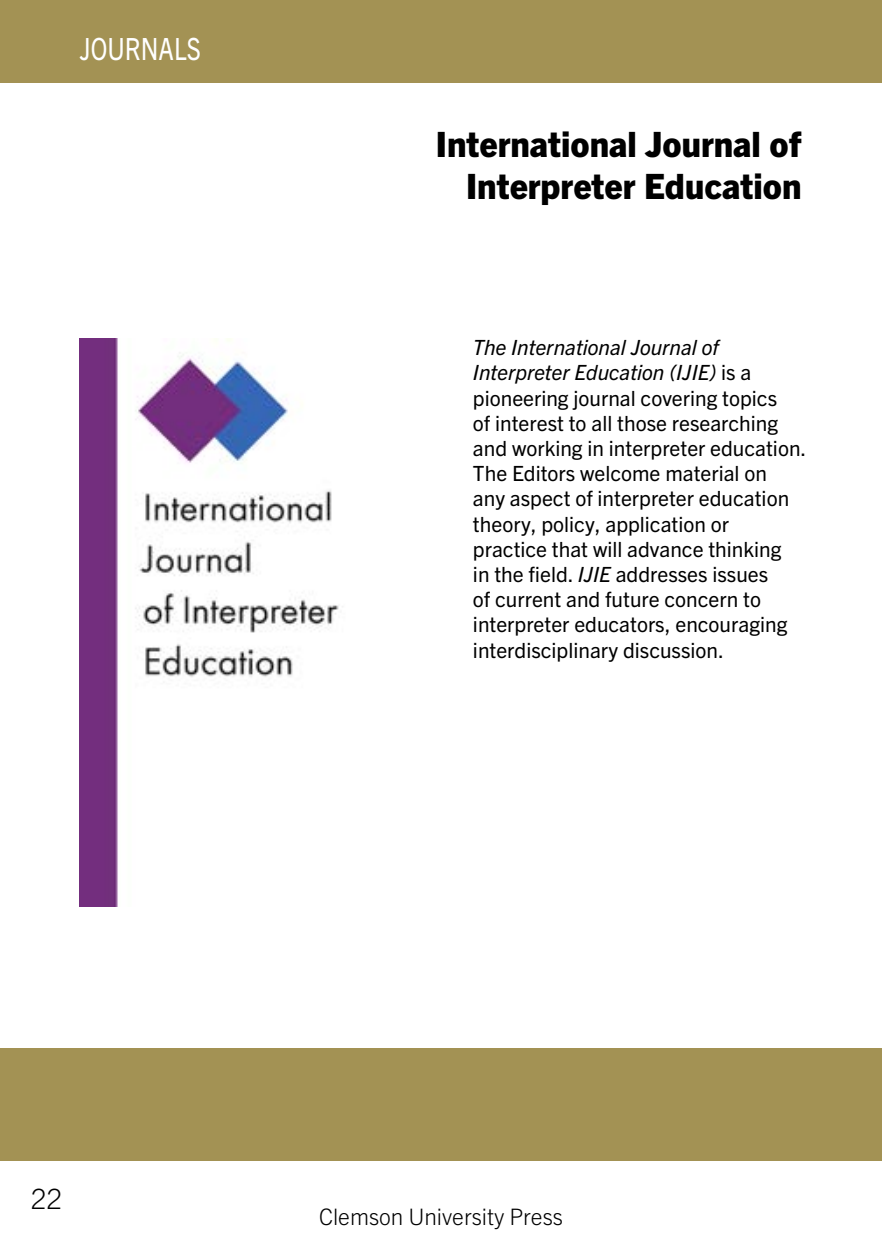
<style>
.page{position:relative;width:882px;height:1260px;background:#fff}
.page>*{position:absolute;margin:0;border:0;box-sizing:border-box;transform-origin:0 0}
.t1{font:800 35px/42px "Trade Gothic Next LT Pro";color:#000;text-align:right}
.t2{font:30.62px "Trade Gothic Next LT Pro";color:#fff;scale:.8 1}
.t3{font:300 28px "Trade Gothic Next LT Pro";color:#000}
.t4{font:300 22.75px "Trade Gothic Next LT Pro";color:#000}
.t5{font:21px/25.2px "Trade Gothic Next LT Pro";color:#000}
.s1{font-style:italic}
</style>
<div class="page">
<div style="left:0;top:0;width:882px;height:82px;background:#a39254"></div>
<div style="left:0;top:1048px;width:882px;height:113px;background:#a39254"></div>
<img style="left:80px;top:339px;width:259px;height:567px">
<h2 class="t2" style="left:80px;top:28px;width:153px">JOURNALS</h2>
<h1 class="t1" style="left:436px;top:121px;width:367px">International Journal of<br>Interpreter Education</h1>
<p class="t5" style="left:473px;top:334px;width:335px"><span class="s1">The International Journal of Interpreter Education (IJIE)</span> is a pioneering journal covering topics<br>of interest to all those researching and working in interpreter education.<br>The Editors welcome material on<br>any aspect of interpreter education theory, policy, application or practice that will advance thinking<br>in the field. <span class="s1">IJIE</span> addresses issues<br>of current and future concern to interpreter educators, encouraging interdisciplinary discussion.</p>
<h3 class="t3" style="left:31px;top:1179px;width:33px">22</h3>
<p class="t4" style="left:319px;top:1201px;width:245px">Clemson University Press</p>
</div>
